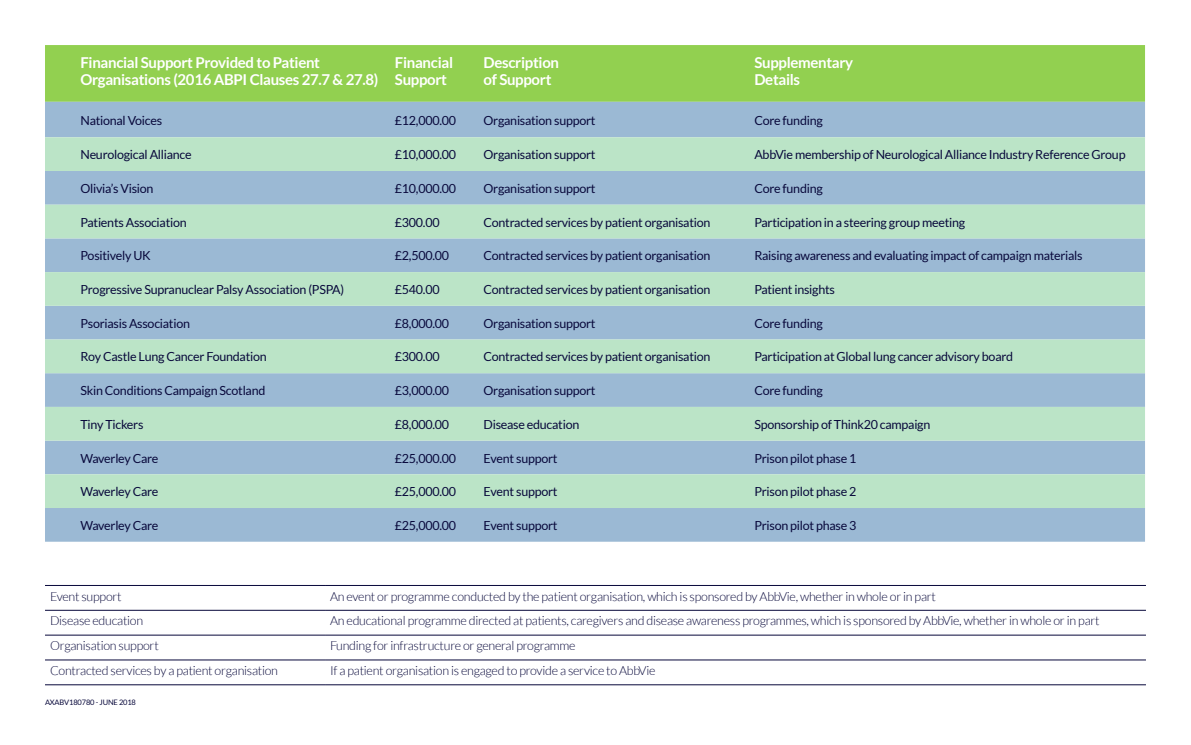
<style>
.page{position:relative;width:1191px;height:745px;background:#fff}
.page>*{position:absolute;margin:0;border:0;box-sizing:border-box;transform-origin:0 0}
.Table_header{font:700 15px/16.9px "Lato";letter-spacing:-.02em;color:#fff}
.Table_text_lHJ{font:12.5px "Lato";letter-spacing:-.02em;color:#08083b}
.ParaStyle01-Leading{font:300 12.5px "Lato";letter-spacing:-.02em;color:#08083b}
.ParaStyle01-Leading-2{font:7.5px "Lato";letter-spacing:-.02em;color:#08083b}
</style>
<div class="page">
<hr style="left:45px;top:585px;width:280px;height:1px;background:#08083b">
<hr style="left:325px;top:585px;width:821px;height:1px;background:#08083b">
<hr style="left:45px;top:609px;width:280px;height:1px;background:#08083b">
<hr style="left:325px;top:609px;width:821px;height:1px;background:#08083b">
<hr style="left:45px;top:634px;width:280px;height:1px;background:#08083b">
<hr style="left:325px;top:634px;width:821px;height:1px;background:#08083b">
<hr style="left:45px;top:659px;width:280px;height:1px;background:#08083b">
<hr style="left:325px;top:659px;width:821px;height:1px;background:#08083b">
<hr style="left:45px;top:684px;width:280px;height:1px;background:#08083b">
<hr style="left:325px;top:684px;width:821px;height:1px;background:#08083b">
<div style="left:45px;top:45px;width:1100px;height:57px;background:#92d050"></div>
<div style="left:45px;top:102px;width:1100px;height:439px;background:#9bb9d4"></div>
<svg style="left:45px;top:137px;width:1100px;height:370px;background:#acd0cd"></svg>
<p class="Table_header" style="left:80px;top:54px;width:299px">Financial Support Provided to Patient<br>Organisations (2016 ABPI Clauses 27.7 &amp; 27.8)</p>
<p class="Table_header" style="left:395px;top:54px;width:60px">Financial<br>Support</p>
<p class="Table_header" style="left:483px;top:54px;width:77px">Description of Support</p>
<p class="Table_header" style="left:754px;top:54px;width:100px">Supplementary<br>Details</p>
<p class="Table_text_lHJ" style="left:80px;top:113px;width:83px">National Voices</p>
<p class="Table_text_lHJ" style="left:395px;top:113px;width:63px">£12,000.00</p>
<p class="Table_text_lHJ" style="left:483px;top:113px;width:113px">Organisation support</p>
<p class="Table_text_lHJ" style="left:754px;top:113px;width:70px">Core funding</p>
<p class="Table_text_lHJ" style="left:80px;top:148px;width:113px">Neurological Alliance</p>
<p class="Table_text_lHJ" style="left:395px;top:148px;width:63px">£10,000.00</p>
<p class="Table_text_lHJ" style="left:483px;top:148px;width:113px">Organisation support</p>
<p class="Table_text_lHJ" style="left:754px;top:148px;width:373px">AbbVie membership of Neurological Alliance Industry Reference Group</p>
<p class="Table_text_lHJ" style="left:80px;top:181px;width:75px">Olivia’s Vision</p>
<p class="Table_text_lHJ" style="left:395px;top:181px;width:63px">£10,000.00</p>
<p class="Table_text_lHJ" style="left:483px;top:181px;width:113px">Organisation support</p>
<p class="Table_text_lHJ" style="left:754px;top:181px;width:70px">Core funding</p>
<p class="Table_text_lHJ" style="left:80px;top:215px;width:108px">Patients Association</p>
<p class="Table_text_lHJ" style="left:395px;top:215px;width:46px">£300.00</p>
<p class="Table_text_lHJ" style="left:483px;top:215px;width:228px">Contracted services by patient organisation</p>
<p class="Table_text_lHJ" style="left:754px;top:215px;width:212px">Participation in a steering group meeting</p>
<p class="Table_text_lHJ" style="left:80px;top:248px;width:72px">Positively UK</p>
<p class="Table_text_lHJ" style="left:395px;top:248px;width:56px">£2,500.00</p>
<p class="Table_text_lHJ" style="left:483px;top:248px;width:228px">Contracted services by patient organisation</p>
<p class="Table_text_lHJ" style="left:754px;top:248px;width:330px">Raising awareness and evaluating impact of campaign materials</p>
<p class="Table_text_lHJ" style="left:80px;top:282px;width:265px">Progressive Supranuclear Palsy Association (PSPA)</p>
<p class="Table_text_lHJ" style="left:395px;top:282px;width:46px">£540.00</p>
<p class="Table_text_lHJ" style="left:483px;top:282px;width:228px">Contracted services by patient organisation</p>
<p class="Table_text_lHJ" style="left:754px;top:282px;width:82px">Patient insights</p>
<p class="Table_text_lHJ" style="left:80px;top:316px;width:111px">Psoriasis Association</p>
<p class="Table_text_lHJ" style="left:395px;top:316px;width:56px">£8,000.00</p>
<p class="Table_text_lHJ" style="left:483px;top:316px;width:113px">Organisation support</p>
<p class="Table_text_lHJ" style="left:754px;top:316px;width:70px">Core funding</p>
<p class="Table_text_lHJ" style="left:80px;top:349px;width:188px">Roy Castle Lung Cancer Foundation</p>
<p class="Table_text_lHJ" style="left:395px;top:349px;width:46px">£300.00</p>
<p class="Table_text_lHJ" style="left:483px;top:349px;width:228px">Contracted services by patient organisation</p>
<p class="Table_text_lHJ" style="left:754px;top:349px;width:260px">Participation at Global lung cancer advisory board</p>
<p class="Table_text_lHJ" style="left:80px;top:383px;width:186px">Skin Conditions Campaign Scotland</p>
<p class="Table_text_lHJ" style="left:395px;top:383px;width:56px">£3,000.00</p>
<p class="Table_text_lHJ" style="left:483px;top:383px;width:113px">Organisation support</p>
<p class="Table_text_lHJ" style="left:754px;top:383px;width:70px">Core funding</p>
<p class="Table_text_lHJ" style="left:80px;top:417px;width:64px">Tiny Tickers</p>
<p class="Table_text_lHJ" style="left:395px;top:417px;width:56px">£8,000.00</p>
<p class="Table_text_lHJ" style="left:483px;top:417px;width:97px">Disease education</p>
<p class="Table_text_lHJ" style="left:754px;top:417px;width:177px">Sponsorship of Think20 campaign</p>
<p class="Table_text_lHJ" style="left:80px;top:450px;width:80px">Waverley Care</p>
<p class="Table_text_lHJ" style="left:395px;top:450px;width:63px">£25,000.00</p>
<p class="Table_text_lHJ" style="left:483px;top:450px;width:75px">Event support</p>
<p class="Table_text_lHJ" style="left:754px;top:450px;width:104px">Prison pilot phase 1</p>
<p class="Table_text_lHJ" style="left:80px;top:484px;width:80px">Waverley Care</p>
<p class="Table_text_lHJ" style="left:395px;top:484px;width:63px">£25,000.00</p>
<p class="Table_text_lHJ" style="left:483px;top:484px;width:75px">Event support</p>
<p class="Table_text_lHJ" style="left:754px;top:484px;width:104px">Prison pilot phase 2</p>
<p class="Table_text_lHJ" style="left:80px;top:518px;width:80px">Waverley Care</p>
<p class="Table_text_lHJ" style="left:395px;top:518px;width:63px">£25,000.00</p>
<p class="Table_text_lHJ" style="left:483px;top:518px;width:75px">Event support</p>
<p class="Table_text_lHJ" style="left:754px;top:518px;width:104px">Prison pilot phase 3</p>
<p class="ParaStyle01-Leading" style="left:50px;top:589px;width:73px">Event support</p>
<p class="ParaStyle01-Leading" style="left:330px;top:589px;width:607px">An event or programme conducted by the patient organisation, which is sponsored by AbbVie, whether in whole or in part</p>
<p class="ParaStyle01-Leading" style="left:50px;top:613px;width:95px">Disease education</p>
<p class="ParaStyle01-Leading" style="left:330px;top:613px;width:771px">An educational programme directed at patients, caregivers and disease awareness programmes, which is sponsored by AbbVie, whether in whole or in part</p>
<p class="ParaStyle01-Leading" style="left:50px;top:638px;width:110px">Organisation support</p>
<p class="ParaStyle01-Leading" style="left:330px;top:638px;width:247px">Funding for infrastructure or general programme</p>
<p class="ParaStyle01-Leading" style="left:50px;top:663px;width:229px">Contracted services by a patient organisation</p>
<p class="ParaStyle01-Leading" style="left:330px;top:663px;width:327px">If a patient organisation is engaged to provide a service to AbbVie</p>
<p class="ParaStyle01-Leading-2" style="left:45px;top:697px;width:92px">AXABV180780 - JUNE 2018</p>
</div>
